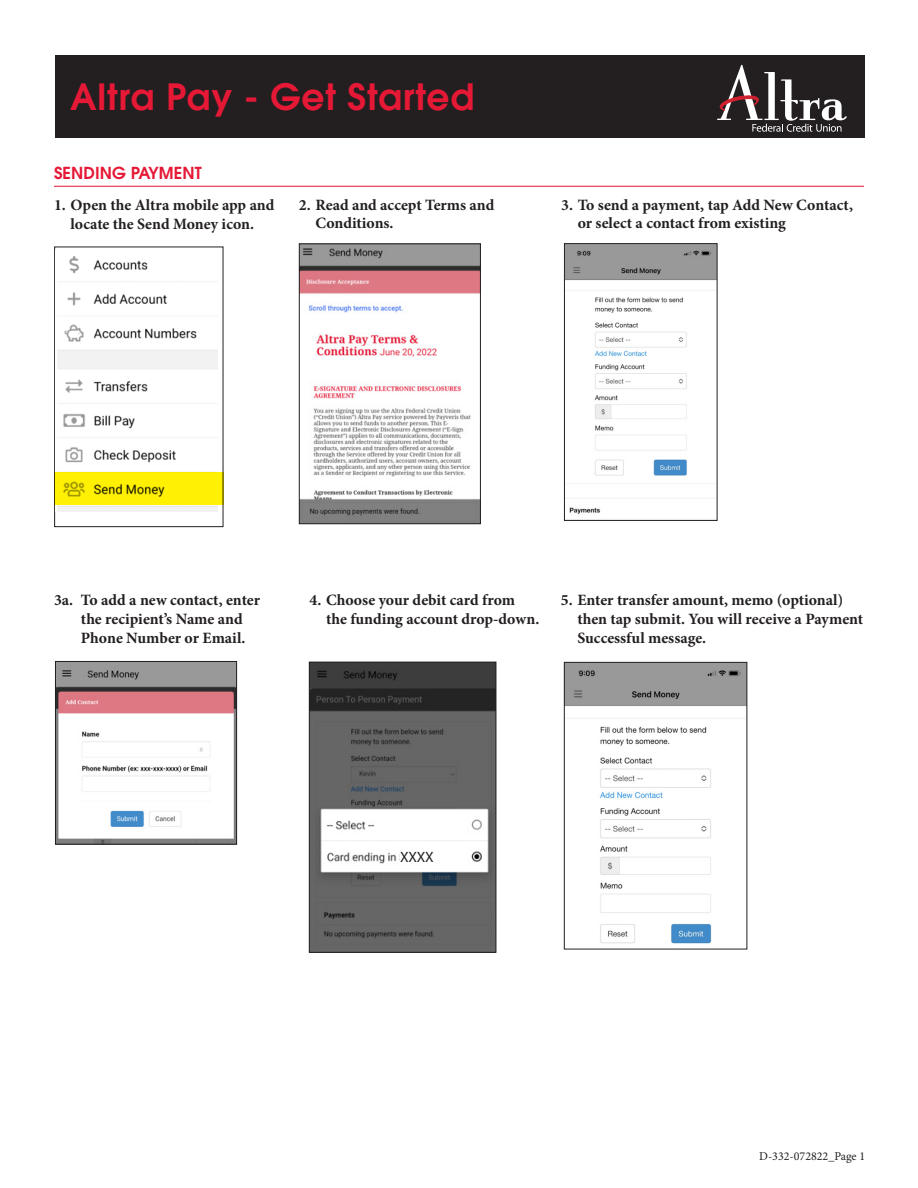
<style>
.page{position:relative;width:918px;height:1188px;background:#fff}
.page>*{position:absolute;margin:0;border:0;box-sizing:border-box;transform-origin:0 0}
.t1{font:600 36px "Avant Garde";letter-spacing:.02em;color:#e51836}
.t2{font:600 16.5px "Avant Garde";letter-spacing:.005em;color:#e51836}
.t3{font:700 15.75px/18.8px "Minion Pro";color:#231f20}
.t4{font:15px "Myriad Pro";color:#231f20}
.t5{font:12px "Minion Pro";color:#231f20}
</style>
<div class="page">
<div style="left:55px;top:56px;width:810px;height:82px;background:#231f20"></div>
<hr style="left:54px;top:186px;width:810px;height:1px;background:#e51836">
<svg style="left:717px;top:65px;width:130px;height:67px"></svg>
<div style="left:54px;top:247px;width:169px;height:280px;border:1px solid #231f20"></div>
<img style="left:57px;top:256px;width:161px;height:255px">
<div style="left:54px;top:472px;width:169px;height:33px;background:#fff101"></div>
<img style="left:301px;top:246px;width:178px;height:276px">
<div style="left:299px;top:244px;width:182px;height:280px;border:1px solid #231f20"></div>
<img style="left:57px;top:663px;width:178px;height:179px">
<div style="left:55px;top:661px;width:182px;height:183px;border:1px solid #231f20"></div>
<img style="left:311px;top:664px;width:183px;height:287px">
<div style="left:309px;top:662px;width:187px;height:291px;border:1px solid #231f20"></div>
<div style="left:400px;top:849px;width:50px;height:14px;background:#fff"></div>
<img style="left:566px;top:245px;width:149px;height:269px">
<div style="left:564px;top:243px;width:153px;height:278px;border:1px solid #231f20"></div>
<img style="left:566px;top:664px;width:179px;height:280px">
<div style="left:564px;top:662px;width:183px;height:287px;border:1px solid #231f20"></div>
<p class="t1" style="left:70px;top:74px;width:405px">Altra Pay - Get Started</p>
<p class="t2" style="left:54px;top:162px;width:149px">SENDING PAYMENT</p>
<p class="t3" style="left:54px;top:195px;width:222px;text-align:center">1. Open the Altra mobile app and locate the Send Money icon.</p>
<p class="t3" style="left:315px;top:195px;width:180px;text-indent:-17px">2. Read and accept Terms and<br>Conditions.</p>
<p class="t3" style="left:578px;top:195px;width:277px;text-indent:-17px">3. To send a payment, tap Add New Contact, or select a contact from existing</p>
<p class="t3" style="left:54px;top:591px;width:208px">3a. To add a new contact, enter</p>
<p class="t3" style="left:81px;top:610px;width:163px">the recipient’s Name and</p>
<p class="t3" style="left:81px;top:628px;width:166px">Phone Number or Email.</p>
<p class="t3" style="left:310px;top:591px;width:207px">4. Choose your debit card from</p>
<p class="t3" style="left:326px;top:610px;width:215px">the funding account drop-down.</p>
<p class="t3" style="left:577px;top:591px;width:287px;text-indent:-17px">5. Enter transfer amount, memo (optional) then tap submit. You will receive a Payment<br>Successful message.</p>
<p class="t4" style="left:400px;top:848px;width:35px">XXXX</p>
<p class="t5" style="left:759px;top:1148px;width:108px">D-332-072822_Page 1</p>
</div>
